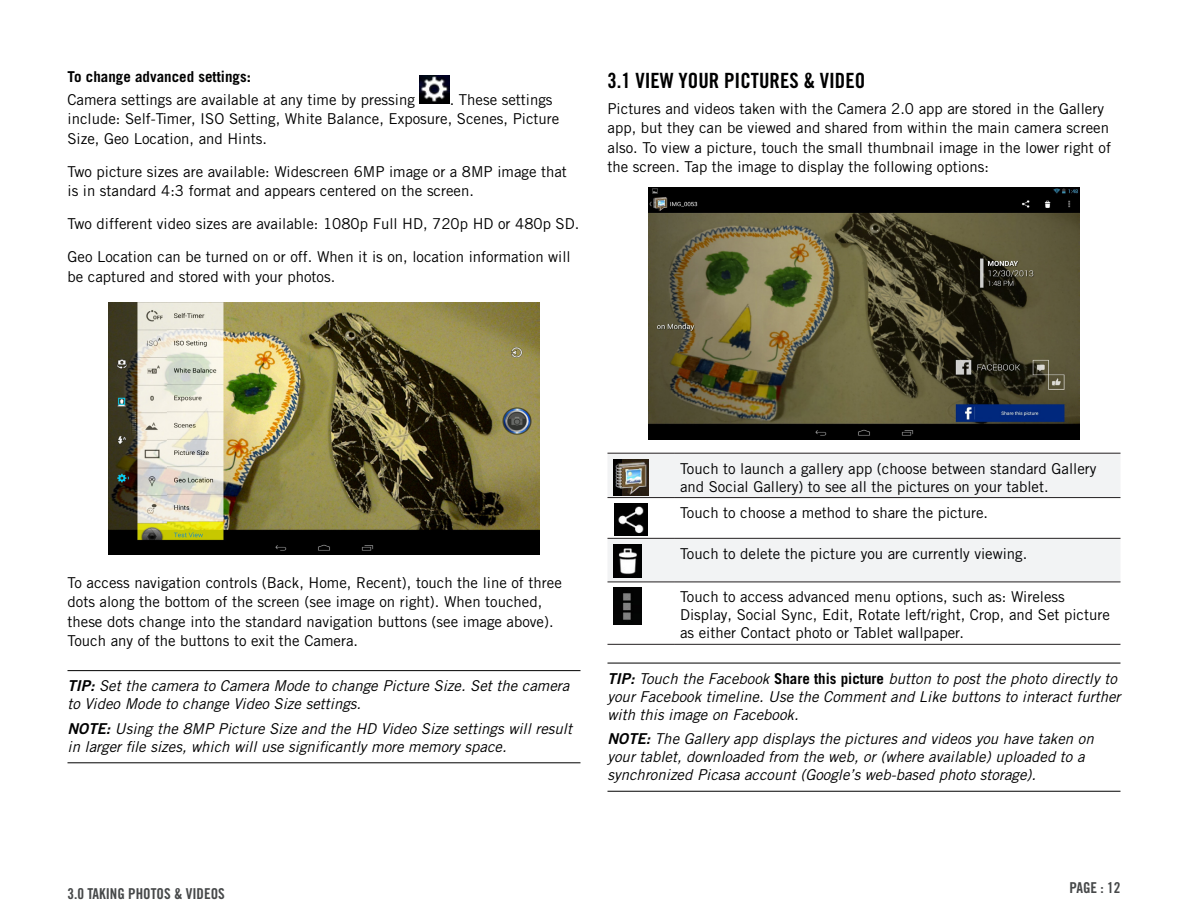
<style>
.page{position:relative;width:1188px;height:918px;background:#fff}
.page>*{position:absolute;margin:0;border:0;box-sizing:border-box;transform-origin:0 0}
.Head_2_-_Mid_Page{font:21px "Trade Gothic LT Pro Bd Cn 20";color:#000001}
.Body_Copy{font:15px/19.5px "Trade Gothic LT Pro";color:#000001}
.Table_Body{font:15px/18px "Trade Gothic LT Pro";color:#000001}
.Tips___Notes__Last_N{font:italic 15px/18px "Trade Gothic LT Pro";color:#000001}
.Tips___Notes__First{font:italic 15px/18px "Trade Gothic LT Pro";color:#000001}
.Footer_Text{font:15px "Trade Gothic LT Pro Bd Cn 20";color:#464849}
.Body_Head{font:700 15px "Trade Gothic LT Pro";color:#000001}
.s1{font-family:"Trade Gothic LT Pro Bd 2 Obl";font-style:normal}
.s2{font-weight:700;font-style:normal}
</style>
<div class="page">
<hr style="left:608px;top:663px;width:512px;height:1px;background:#000001">
<hr style="left:608px;top:791px;width:512px;height:1px;background:#000001">
<svg style="left:608px;top:454px;width:512px;height:128px;fill:#f2f3f4"></svg>
<hr style="left:608px;top:453px;width:66px;height:1px;background:#231f20">
<hr style="left:674px;top:453px;width:447px;height:1px;background:#231f20">
<hr style="left:608px;top:497px;width:66px;height:1px;background:#231f20">
<hr style="left:674px;top:497px;width:447px;height:1px;background:#231f20">
<hr style="left:608px;top:538px;width:66px;height:1px;background:#231f20">
<hr style="left:674px;top:538px;width:447px;height:1px;background:#231f20">
<hr style="left:608px;top:582px;width:66px;height:1px;background:#231f20">
<hr style="left:674px;top:582px;width:447px;height:1px;background:#231f20">
<hr style="left:608px;top:644px;width:66px;height:1px;background:#231f20">
<hr style="left:674px;top:644px;width:447px;height:1px;background:#231f20">
<img style="left:614px;top:460px;width:34px;height:36px">
<img style="left:614px;top:504px;width:34px;height:32px">
<img style="left:614px;top:544px;width:27px;height:33px">
<img style="left:614px;top:588px;width:27px;height:36px">
<hr style="left:68px;top:670px;width:512px;height:1px;background:#000001">
<hr style="left:68px;top:763px;width:512px;height:1px;background:#000001">
<img style="left:419px;top:76px;width:31px;height:28px">
<img style="left:109px;top:302px;width:431px;height:252px">
<img style="left:649px;top:188px;width:431px;height:252px">
<p class="Body_Head" style="left:68px;top:68px;width:185px">To change advanced settings:</p>
<p class="Body_Copy" style="left:68px;top:89px;width:349px">Camera settings are available at any time by pressing</p>
<p class="Body_Copy" style="left:68px;top:89px;width:493px;text-indent:382px">. These settings include: Self-Timer, ISO Setting, White Balance, Exposure, Scenes, Picture<br>Size, Geo Location, and Hints.</p>
<p class="Body_Copy" style="left:68px;top:161px;width:501px">Two picture sizes are available: Widescreen 6MP image or a 8MP image that is in standard 4:3 format and appears centered on the screen.</p>
<p class="Body_Copy" style="left:68px;top:214px;width:513px">Two different video sizes are available: 1080p Full HD, 720p HD or 480p SD.</p>
<p class="Body_Copy" style="left:68px;top:247px;width:505px">Geo Location can be turned on or off. When it is on, location information will be captured and stored with your photos.</p>
<p class="Head_2_-_Mid_Page" style="left:608px;top:67px;width:259px">3.1 VIEW YOUR PICTURES &amp; VIDEO</p>
<p class="Body_Copy" style="left:608px;top:99px;width:505px">Pictures and videos taken with the Camera 2.0 app are stored in the Gallery app, but they can be viewed and shared from within the main camera screen also. To view a picture, touch the small thumbnail image in the lower right of the screen. Tap the image to display the following options:</p>
<p class="Body_Copy" style="left:68px;top:572px;width:496px">To access navigation controls (Back, Home, Recent), touch the line of three dots along the bottom of the screen (see image on right). When touched, these dots change into the standard navigation buttons (see image above).<br>Touch any of the buttons to exit the Camera.</p>
<p class="Tips___Notes__First" style="left:68px;top:677px;width:503px"><span class="s1">TIP:</span> Set the camera to Camera Mode to change Picture Size. Set the camera to Video Mode to change Video Size settings.</p>
<p class="Tips___Notes__Last_N" style="left:68px;top:720px;width:506px"><span class="s1">NOTE:</span> Using the 8MP Picture Size and the HD Video Size settings will result in larger file sizes, which will use significantly more memory space.</p>
<p class="Table_Body" style="left:680px;top:459px;width:418px">Touch to launch a gallery app (choose between standard Gallery and Social Gallery) to see all the pictures on your tablet.</p>
<p class="Table_Body" style="left:680px;top:503px;width:310px">Touch to choose a method to share the picture.</p>
<p class="Table_Body" style="left:680px;top:544px;width:349px">Touch to delete the picture you are currently viewing.</p>
<p class="Table_Body" style="left:680px;top:588px;width:431px">Touch to access advanced menu options, such as: Wireless<br>Display, Social Sync, Edit, Rotate left/right, Crop, and Set picture as either Contact photo or Tablet wallpaper.</p>
<p class="Tips___Notes__First" style="left:608px;top:669px;width:515px"><span class="s1">TIP:</span> Touch the Facebook <span class="s2">Share this picture</span> button to post the photo directly to your Facebook timeline. Use the Comment and Like buttons to interact further with this image on Facebook.</p>
<p class="Tips___Notes__Last_N" style="left:608px;top:730px;width:488px"><span class="s1">NOTE:</span> The Gallery app displays the pictures and videos you have taken on your tablet, downloaded from the web, or (where available) uploaded to a synchronized Picasa account (Google’s web-based photo storage).</p>
<p class="Footer_Text" style="left:68px;top:885px;width:159px">3.0 TAKING PHOTOS &amp; VIDEOS</p>
<p class="Footer_Text" style="left:1069px;top:879px;width:53px">PAGE : 12</p>
</div>
